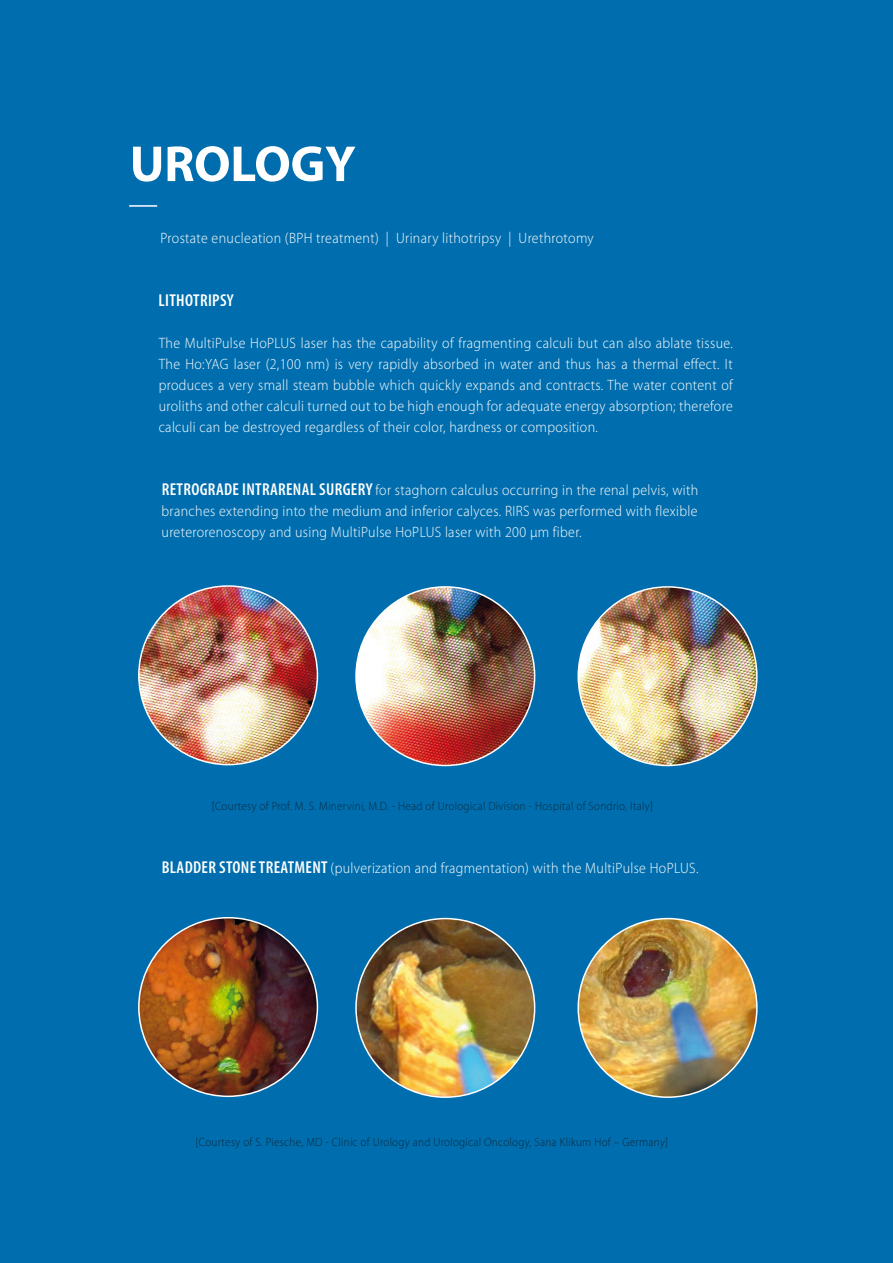
<style>
.page{position:relative;width:893px;height:1263px;background:#006eae}
.page>*{position:absolute;margin:0;border:0;box-sizing:border-box;transform-origin:0 0}
.t1{font:700 51px "Myriad Pro";letter-spacing:-.005em;color:#fff}
.t2{font:600 condensed 17.25px "Myriad Pro";letter-spacing:.02em;color:#fff}
.t3{font:300 15px/21px "Myriad Pro";letter-spacing:.025em;color:#fff;text-align:justify;scale:.93 1}
.t4{font:300 12px "Myriad Pro";letter-spacing:.025em;color:#0b2a40;scale:.93 1}
.s1{font-weight:600;font-stretch:condensed;font-size:17.25px}
</style>
<div class="page">
<hr style="left:129px;top:205px;width:28px;height:2px;background:#fff">
<img style="left:578px;top:587px;width:179px;height:178px;border-radius:89px">
<img style="left:139px;top:586px;width:178px;height:179px;border-radius:89px">
<img style="left:356px;top:587px;width:179px;height:178px;border-radius:89px">
<img style="left:578px;top:918px;width:179px;height:179px;border-radius:89px">
<img style="left:139px;top:918px;width:178px;height:178px;border-radius:89px">
<img style="left:356px;top:918px;width:179px;height:179px;border-radius:89px">
<h1 class="t1" style="left:130px;top:131px;width:228px">UROLOGY</h1>
<p class="t3" style="left:161px;top:228px;width:467px">Prostate enucleation (BPH treatment) | Urinary lithotripsy | Urethrotomy</p>
<p class="t2" style="left:159px;top:291px;width:77px">LITHOTRIPSY</p>
<p class="t3" style="left:159px;top:333px;width:619px">The MultiPulse HoPLUS laser has the capability of fragmenting calculi but can also ablate tissue.<br>The Ho:YAG laser (2,100 nm) is very rapidly absorbed in water and thus has a thermal effect. It produces a very small steam bubble which quickly expands and contracts. The water content of uroliths and other calculi turned out to be high enough for adequate energy absorption; therefore calculi can be destroyed regardless of their color, hardness or composition.</p>
<p class="t3" style="left:162px;top:480px;width:578px"><span class="s1">RETROGRADE INTRARENAL SURGERY</span> for staghorn calculus occurring in the renal pelvis, with branches extending into the medium and inferior calyces. RIRS was performed with flexible ureterorenoscopy and using MultiPulse HoPLUS laser with 200 μm fiber.</p>
<p class="t4" style="left:212px;top:799px;width:476px">[Courtesy of Prof. M. S. Minervini, M.D. - Head of Urological Division - Hospital of Sondrio, Italy]</p>
<p class="t3" style="left:162px;top:858px;width:579px"><span class="s1">BLADDER STONE TREATMENT</span> (pulverization and fragmentation) with the MultiPulse HoPLUS.</p>
<p class="t4" style="left:196px;top:1135px;width:510px">[Courtesy of S. Piesche, MD - Clinic of Urology and Urological Oncology, Sana Klikum Hof – Germany]</p>
</div>
